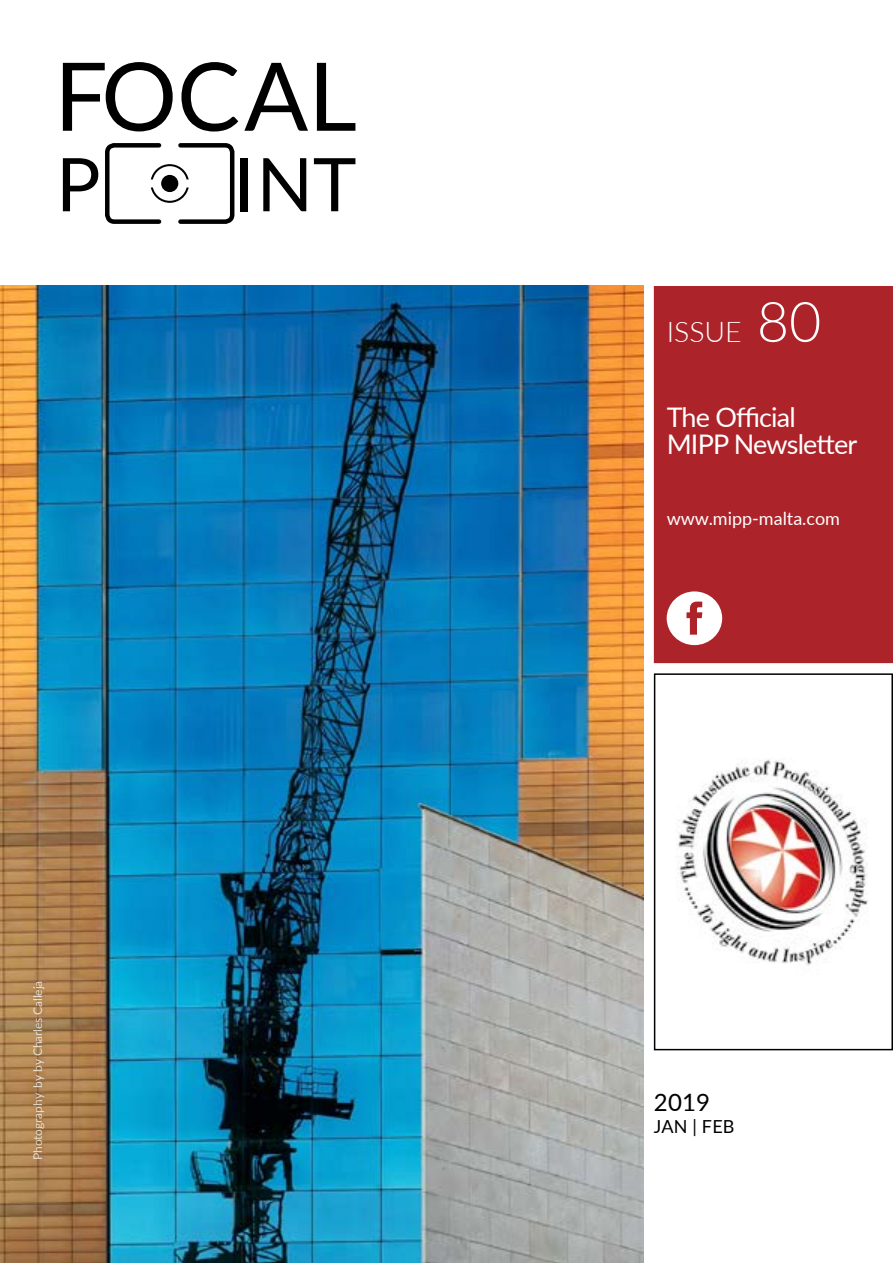
<style>
.page{position:relative;width:893px;height:1263px;background:#fff}
.page>*{position:absolute;margin:0;border:0;box-sizing:border-box;transform-origin:0 0}
.t1{font:300 28.5px "Lato";color:#fff}
.t2{font:27px/27px "Lato";letter-spacing:-.03em;color:#fff}
.t3{font:24px "Lato";color:#000}
.t4{font:18px "Lato";color:#fff}
.t5{font:18px "Lato";letter-spacing:.01em;color:#000}
.t6{font:12px "Lato";letter-spacing:-.01em;color:#fff}
.s1{font-size:55.5px}
</style>
<div class="page">
<img style="left:0;top:286px;width:644px;height:977px">
<div style="left:654px;top:286px;width:239px;height:377px;background:#ad232a"></div>
<img style="left:677px;top:759px;width:191px;height:207px">
<div style="left:654px;top:673px;width:239px;height:377px;border:2px solid #000"></div>
<svg style="left:667px;top:591px;width:55px;height:54px"></svg>
<svg style="left:63px;top:62px;width:110px;height:69px"></svg>
<svg style="left:181px;top:62px;width:57px;height:70px"></svg>
<svg style="left:244px;top:63px;width:64px;height:68px"></svg>
<svg style="left:317px;top:63px;width:38px;height:68px"></svg>
<div style="left:241px;top:158px;width:7px;height:53px;background:#000"></div>
<svg style="left:263px;top:158px;width:43px;height:53px"></svg>
<svg style="left:314px;top:158px;width:41px;height:53px"></svg>
<svg style="left:63px;top:143px;width:172px;height:81px"></svg>
<p class="t6" style="left:29px;top:1160px;width:181px;rotate:-90deg">Photography by by Charles Calleja</p>
<h1 class="t1" style="left:667px;top:312px;width:156px">ISSUE <span class="s1">80</span></h1>
<h2 class="t2" style="left:667px;top:403px;width:192px">The Official<br>MIPP Newsletter</h2>
<h3 class="t4" style="left:667px;top:505px;width:175px">www.mipp-malta.com</h3>
<h3 class="t3" style="left:654px;top:1085px;width:58px">2019</h3>
<h3 class="t5" style="left:654px;top:1113px;width:82px">JAN | FEB</h3>
</div>
